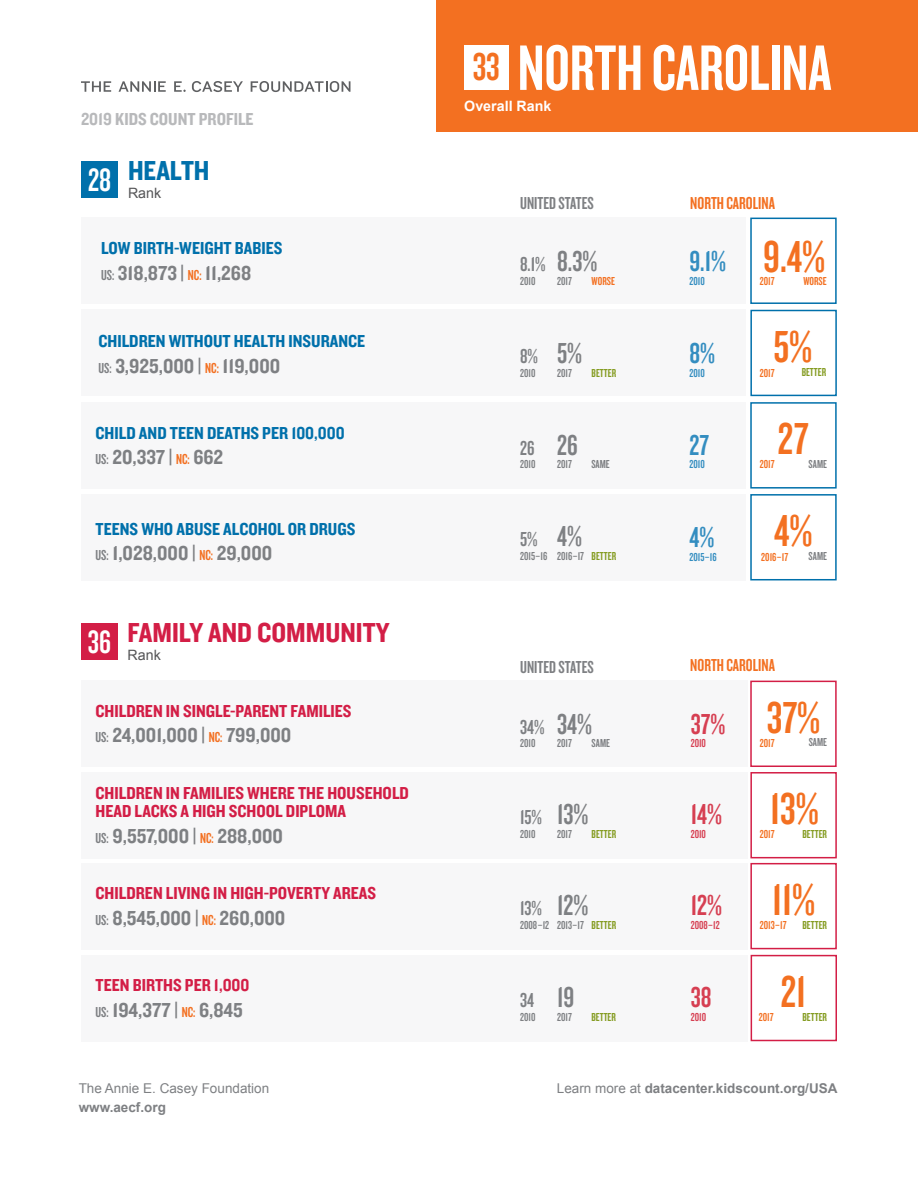
<style>
.page{position:relative;width:918px;height:1188px;background:#fff}
.page>*{position:absolute;margin:0;border:0;box-sizing:border-box;transform-origin:0 0}
.t1{font:66.75px "Knockout HTF48 Featherweight";color:#fff}
.t2{font:46.5px/91.9px "Knockout HTF48 Featherweight";color:#f37021}
.t3{font:33.75px "Knockout HTF48 Featherweight";color:#fff}
.t4{font:30px "Knockout HTF48 Featherweight";color:#7e8083}
.t5{font:30px "Knockout HTF48 Featherweight";color:#d63f52}
.t6{font:30px "Knockout HTF48 Featherweight";color:#338dc0}
.t7{font:28.5px "Knockout HTF50 Welterweight";color:#d31e46}
.t8{font:28.5px "Knockout HTF50 Welterweight";color:#0070ab}
.t9{font:21px "Knockout HTF50 Welterweight";color:#7e8083}
.t10{font:21px "Knockout HTF48 Featherweight";color:#7e8083}
.t11{font:18px/18px "Knockout HTF50 Welterweight";color:#d31e46}
.t12{font:18px "Knockout HTF50 Welterweight";color:#0070ab}
.t13{font:18px "Knockout HTF48 Featherweight";color:#f37021}
.t14{font:18px "Knockout HTF48 Featherweight";color:#7e8083}
.t15{font:18px "Knockout HTF50 Welterweight";color:#b8b9bb}
.t16{font:700 14.25px "Arial";color:#fff}
.t17{font:14.25px "Arial";color:#555557}
.t18{font:700 13.5px "Arial";color:#7e8083}
.t19{font:13.5px "Arial";color:#7e8083}
.t20{font:12px "Knockout HTF48 Featherweight";color:#7e8083}
.t21{font:12px "Knockout HTF48 Featherweight";color:#859c22}
.t22{font:12px "Knockout HTF48 Featherweight";color:#f37021}
.t23{font:12px "Knockout HTF48 Featherweight";color:#338dc0}
.t24{font:12px "Knockout HTF48 Featherweight";color:#d63f52}
.s1{font-family:"Knockout HTF48 Featherweight";font-size:15px}
.s2{font-family:"Knockout HTF48 Featherweight";font-size:15px;color:#f37021}
.s3{font-size:40.5px;color:#f37021}
.s4{font-weight:400}
</style>
<div class="page">
<div style="left:750px;top:218px;width:87px;height:86px;border:2px solid #0070ab"></div>
<div style="left:750px;top:681px;width:87px;height:86px;border:2px solid #d31e46"></div>
<div style="left:750px;top:402px;width:87px;height:87px;border:2px solid #0070ab"></div>
<div style="left:750px;top:863px;width:87px;height:86px;border:2px solid #d31e46"></div>
<div style="left:750px;top:494px;width:87px;height:86px;border:2px solid #0070ab"></div>
<div style="left:751px;top:955px;width:86px;height:86px;border:2px solid #d31e46"></div>
<div style="left:750px;top:310px;width:87px;height:86px;border:2px solid #0070ab"></div>
<div style="left:750px;top:772px;width:87px;height:86px;border:2px solid #d31e46"></div>
<div style="left:81px;top:218px;width:665px;height:86px;background:#f7f7f8"></div>
<div style="left:81px;top:402px;width:665px;height:87px;background:#f7f7f8"></div>
<div style="left:81px;top:494px;width:665px;height:86px;background:#f7f7f8"></div>
<div style="left:81px;top:310px;width:665px;height:86px;background:#f7f7f8"></div>
<div style="left:81px;top:681px;width:666px;height:86px;background:#f7f7f8"></div>
<div style="left:81px;top:772px;width:666px;height:86px;background:#f7f7f8"></div>
<div style="left:81px;top:863px;width:666px;height:86px;background:#f7f7f8"></div>
<div style="left:81px;top:955px;width:666px;height:86px;background:#f7f7f8"></div>
<div style="left:81px;top:161px;width:37px;height:37px;background:#0070ab"></div>
<div style="left:81px;top:623px;width:37px;height:37px;background:#d31e46"></div>
<svg style="left:81px;top:81px;width:30px;height:11px"></svg>
<svg style="left:119px;top:81px;width:47px;height:11px"></svg>
<svg style="left:174px;top:81px;width:12px;height:11px"></svg>
<svg style="left:192px;top:81px;width:51px;height:11px"></svg>
<svg style="left:251px;top:81px;width:99px;height:11px"></svg>
<div style="left:437px;top:0;width:481px;height:131px;background:#f37021"></div>
<div style="left:464px;top:46px;width:45px;height:44px;background:#fff"></div>
<p class="t15" style="left:81px;top:110px;width:174px">2019 KIDS COUNT PROFILE</p>
<h3 class="t3" style="left:88px;top:162px;width:25px">28</h3>
<h3 class="t8" style="left:128px;top:155px;width:83px">HEALTH</h3>
<p class="t17" style="left:128px;top:183px;width:35px">Rank</p>
<p class="t12" style="left:101px;top:239px;width:183px">LOW BIRTH-WEIGHT BABIES</p>
<p class="t9" style="left:101px;top:262px;width:152px"><span class="s1">US:</span> 318,873 | <span class="s2">NC:</span> 11,268</p>
<p class="t12" style="left:98px;top:332px;width:268px">CHILDREN WITHOUT HEALTH INSURANCE</p>
<p class="t9" style="left:98px;top:355px;width:183px"><span class="s1">US:</span> 3,925,000 | <span class="s2">NC:</span> 119,000</p>
<p class="t12" style="left:96px;top:423px;width:251px">CHILD AND TEEN DEATHS PER 100,000</p>
<p class="t9" style="left:96px;top:446px;width:129px"><span class="s1">US:</span> 20,337 | <span class="s2">NC:</span> 662</p>
<p class="t12" style="left:96px;top:519px;width:261px">TEENS WHO ABUSE ALCOHOL OR DRUGS</p>
<p class="t9" style="left:96px;top:542px;width:178px"><span class="s1">US:</span> 1,028,000 | <span class="s2">NC:</span> 29,000</p>
<h3 class="t3" style="left:88px;top:624px;width:25px">36</h3>
<h3 class="t7" style="left:128px;top:618px;width:264px">FAMILY AND COMMUNITY</h3>
<p class="t17" style="left:128px;top:645px;width:35px">Rank</p>
<p class="t11" style="left:96px;top:703px;width:258px">CHILDREN IN SINGLE-PARENT FAMILIES</p>
<p class="t9" style="left:96px;top:725px;width:197px"><span class="s1">US:</span> 24,001,000 | <span class="s2">NC:</span> 799,000</p>
<p class="t11" style="left:96px;top:785px;width:315px">CHILDREN IN FAMILIES WHERE THE HOUSEHOLD<br>HEAD LACKS A HIGH SCHOOL DIPLOMA</p>
<p class="t9" style="left:96px;top:825px;width:189px"><span class="s1">US:</span> 9,557,000 | <span class="s2">NC:</span> 288,000</p>
<p class="t11" style="left:96px;top:885px;width:282px">CHILDREN LIVING IN HIGH-POVERTY AREAS</p>
<p class="t9" style="left:96px;top:907px;width:191px"><span class="s1">US:</span> 8,545,000 | <span class="s2">NC:</span> 260,000</p>
<p class="t11" style="left:96px;top:977px;width:155px">TEEN BIRTHS PER 1,000</p>
<p class="t9" style="left:96px;top:999px;width:149px"><span class="s1">US:</span> 194,377 | <span class="s2">NC:</span> 6,845</p>
<p class="t19" style="left:79px;top:1079px;width:192px">The Annie E. Casey Foundation</p>
<p class="t18" style="left:79px;top:1099px;width:89px">www.aecf.org</p>
<h1 class="t1" style="left:473px;top:34px;width:360px"><span class="s3">33</span> NORTH CAROLINA</h1>
<p class="t16" style="left:464px;top:96px;width:89px">Overall Rank</p>
<p class="t14" style="left:520px;top:194px;width:75px">UNITED STATES</p>
<p class="t13" style="left:690px;top:194px;width:86px">NORTH CAROLINA</p>
<p class="t10" style="left:520px;top:254px;width:27px">8.1%</p>
<p class="t20" style="left:520px;top:275px;width:17px">2010</p>
<h3 class="t4" style="left:557px;top:246px;width:42px">8.3%</h3>
<p class="t20" style="left:557px;top:275px;width:16px">2017</p>
<p class="t22" style="left:592px;top:275px;width:25px">WORSE</p>
<h3 class="t6" style="left:690px;top:246px;width:38px">9.1%</h3>
<p class="t23" style="left:690px;top:275px;width:17px">2010</p>
<h2 class="t2" style="left:763px;top:211px;width:64px">9.4%</h2>
<p class="t22" style="left:760px;top:275px;width:16px">2017</p>
<p class="t22" style="left:803px;top:275px;width:25px">WORSE</p>
<p class="t10" style="left:520px;top:346px;width:19px">8%</p>
<p class="t20" style="left:520px;top:367px;width:17px">2010</p>
<h3 class="t4" style="left:557px;top:338px;width:26px">5%</h3>
<p class="t20" style="left:557px;top:367px;width:16px">2017</p>
<p class="t21" style="left:592px;top:367px;width:26px">BETTER</p>
<h3 class="t6" style="left:690px;top:338px;width:27px">8%</h3>
<p class="t23" style="left:690px;top:367px;width:17px">2010</p>
<h2 class="t2" style="left:774px;top:302px;width:40px">5%</h2>
<p class="t22" style="left:760px;top:367px;width:16px">2017</p>
<p class="t21" style="left:802px;top:366px;width:26px">BETTER</p>
<p class="t10" style="left:520px;top:437px;width:16px">26</p>
<p class="t20" style="left:520px;top:458px;width:17px">2010</p>
<p class="t10" style="left:520px;top:529px;width:19px">5%</p>
<p class="t20" style="left:520px;top:550px;width:29px">2015–16</p>
<h2 class="t2" style="left:774px;top:393px;width:40px">27<br>4%</h2>
<h3 class="t4" style="left:557px;top:430px;width:22px">26</h3>
<p class="t20" style="left:557px;top:458px;width:16px">2017</p>
<h3 class="t6" style="left:690px;top:430px;width:21px">27</h3>
<p class="t23" style="left:690px;top:458px;width:17px">2010</p>
<p class="t20" style="left:591px;top:458px;width:20px">SAME</p>
<p class="t22" style="left:760px;top:458px;width:16px">2017</p>
<p class="t20" style="left:809px;top:458px;width:20px">SAME</p>
<h3 class="t4" style="left:557px;top:521px;width:26px">4%</h3>
<p class="t20" style="left:557px;top:550px;width:29px">2016–17</p>
<h3 class="t6" style="left:690px;top:522px;width:26px">4%</h3>
<p class="t23" style="left:690px;top:551px;width:29px">2015–16</p>
<p class="t21" style="left:592px;top:550px;width:26px">BETTER</p>
<p class="t20" style="left:809px;top:550px;width:20px">SAME</p>
<p class="t22" style="left:761px;top:551px;width:29px">2016–17</p>
<p class="t14" style="left:520px;top:658px;width:75px">UNITED STATES</p>
<p class="t13" style="left:690px;top:656px;width:86px">NORTH CAROLINA</p>
<p class="t10" style="left:520px;top:716px;width:26px">34%</p>
<p class="t20" style="left:520px;top:737px;width:17px">2010</p>
<h2 class="t2" style="left:767px;top:673px;width:55px">37%</h2>
<h3 class="t4" style="left:557px;top:709px;width:36px">34%</h3>
<p class="t20" style="left:557px;top:737px;width:16px">2017</p>
<h3 class="t5" style="left:691px;top:709px;width:36px">37%</h3>
<p class="t24" style="left:691px;top:737px;width:17px">2010</p>
<p class="t20" style="left:592px;top:737px;width:20px">SAME</p>
<p class="t20" style="left:809px;top:736px;width:20px">SAME</p>
<p class="t22" style="left:760px;top:737px;width:16px">2017</p>
<p class="t10" style="left:520px;top:807px;width:23px">15%</p>
<p class="t20" style="left:520px;top:828px;width:17px">2010</p>
<h3 class="t4" style="left:557px;top:799px;width:33px">13%</h3>
<p class="t20" style="left:557px;top:828px;width:16px">2017</p>
<p class="t21" style="left:592px;top:828px;width:26px">BETTER</p>
<h3 class="t5" style="left:691px;top:799px;width:33px">14%</h3>
<p class="t24" style="left:691px;top:828px;width:17px">2010</p>
<h2 class="t2" style="left:770px;top:763px;width:50px">13%</h2>
<p class="t22" style="left:760px;top:828px;width:16px">2017</p>
<p class="t21" style="left:803px;top:828px;width:26px">BETTER</p>
<p class="t10" style="left:520px;top:898px;width:23px">13%</p>
<p class="t20" style="left:520px;top:919px;width:31px">2008–12</p>
<h2 class="t2" style="left:772px;top:854px;width:44px">11%</h2>
<h3 class="t5" style="left:691px;top:890px;width:33px">12%</h3>
<p class="t24" style="left:691px;top:919px;width:31px">2008–12</p>
<h3 class="t4" style="left:557px;top:890px;width:33px">12%</h3>
<p class="t20" style="left:557px;top:919px;width:28px">2013–17</p>
<p class="t22" style="left:760px;top:919px;width:28px">2013–17</p>
<p class="t21" style="left:592px;top:919px;width:26px">BETTER</p>
<p class="t21" style="left:803px;top:919px;width:26px">BETTER</p>
<p class="t10" style="left:520px;top:990px;width:15px">34</p>
<p class="t20" style="left:520px;top:1011px;width:17px">2010</p>
<h3 class="t4" style="left:557px;top:982px;width:19px">19</h3>
<p class="t20" style="left:557px;top:1011px;width:16px">2017</p>
<p class="t21" style="left:591px;top:1011px;width:26px">BETTER</p>
<h3 class="t5" style="left:691px;top:982px;width:22px">38</h3>
<p class="t24" style="left:691px;top:1011px;width:17px">2010</p>
<p class="t22" style="left:759px;top:1011px;width:16px">2017</p>
<h2 class="t2" style="left:781px;top:946px;width:27px">21</h2>
<p class="t21" style="left:803px;top:1011px;width:26px">BETTER</p>
<p class="t18" style="left:557px;top:1079px;width:282px"><span class="s4">Learn more at</span> datacenter.kidscount.org/USA</p>
</div>
